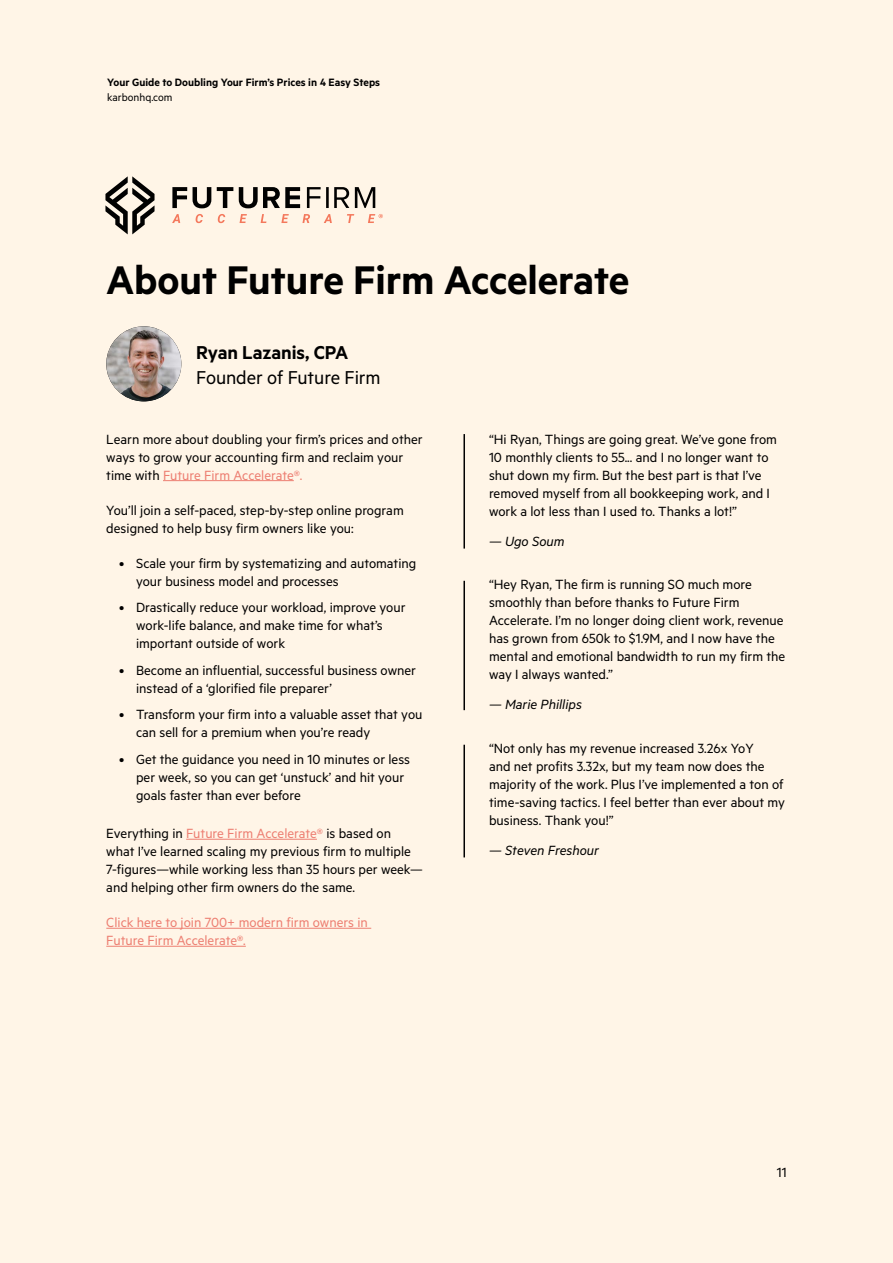
<style>
.page{position:relative;width:893px;height:1263px;background:#fff5e7}
.page>*{position:absolute;margin:0;border:0;box-sizing:border-box;transform-origin:0 0}
.t1{font:600 45px "Metric";letter-spacing:-.005em;color:#000}
.t2{font:21px "Metric";letter-spacing:-.005em;color:#000}
.t3{font:600 21px "Metric";letter-spacing:-.005em;color:#000}
.t4{font:15px/18px "Metric";color:#000}
.t5{font:15px/18px "Metric";color:#ed7f72}
.t6{font:italic 15px "Metric";color:#000}
.t7{font:600 12px "Metric";color:#000}
.t8{font:12px "Metric";color:#000}
.s1{color:#ed7f72}
</style>
<div class="page">
<hr style="left:163px;top:480px;width:131px;height:1px;background:#ed7f72">
<hr style="left:186px;top:839px;width:131px;height:1px;background:#ed7f72">
<hr style="left:106px;top:928px;width:265px;height:1px;background:#ed7f72">
<hr style="left:106px;top:946px;width:140px;height:1px;background:#ed7f72">
<hr style="left:463px;top:434px;width:2px;height:115px;background:#000">
<hr style="left:463px;top:581px;width:2px;height:129px;background:#000">
<hr style="left:463px;top:745px;width:2px;height:112px;background:#000">
<img style="left:106px;top:326px;width:75px;height:75px;border-radius:38px">
<svg style="left:105px;top:176px;width:50px;height:58px"></svg>
<svg style="left:172px;top:187px;width:203px;height:21px"></svg>
<svg style="left:172px;top:214px;width:211px;height:9px"></svg>
<p class="t7" style="left:107px;top:75px;width:274px">Your Guide to Doubling Your Firm’s Prices in 4 Easy Steps</p>
<p class="t8" style="left:107px;top:90px;width:67px">karbonhq.com</p>
<h1 class="t1" style="left:106px;top:253px;width:525px">About Future Firm Accelerate</h1>
<h2 class="t3" style="left:196px;top:340px;width:154px">Ryan Lazanis, CPA</h2>
<h2 class="t2" style="left:196px;top:366px;width:186px">Founder of Future Firm</h2>
<p class="t4" style="left:106px;top:429px;width:318px">Learn more about doubling your firm’s prices and other ways to grow your accounting firm and reclaim your time with <span class="s1">Future Firm Accelerate®.</span></p>
<p class="t4" style="left:106px;top:500px;width:299px">You’ll join a self-paced, step-by-step online program designed to help busy firm owners like you:</p>
<p class="t4" style="left:136px;top:553px;width:282px;text-indent:-17px">• Scale your firm by systematizing and automating your business model and processes</p>
<p class="t4" style="left:136px;top:598px;width:271px;text-indent:-17px">• Drastically reduce your workload, improve your work-life balance, and make time for what’s important outside of work</p>
<p class="t4" style="left:136px;top:660px;width:281px;text-indent:-17px">• Become an influential, successful business owner instead of a ‘glorified file preparer’</p>
<p class="t4" style="left:136px;top:705px;width:288px;text-indent:-17px">• Transform your firm into a valuable asset that you can sell for a premium when you’re ready</p>
<p class="t4" style="left:136px;top:749px;width:276px;text-indent:-17px">• Get the guidance you need in 10 minutes or less per week, so you can get ‘unstuck’ and hit your goals faster than ever before</p>
<p class="t4" style="left:106px;top:824px;width:318px">Everything in <span class="s1">Future Firm Accelerate®</span> is based on what I’ve learned scaling my previous firm to multiple 7-figures—while working less than 35 hours per week— and helping other firm owners do the same.</p>
<p class="t5" style="left:106px;top:913px;width:263px">Click here to join 700+ modern firm owners in<br>Future Firm Accelerate®.</p>
<p class="t4" style="left:489px;top:429px;width:289px">“Hi Ryan, Things are going great. We’ve gone from 10 monthly clients to 55... and I no longer want to shut down my firm. But the best part is that I’ve removed myself from all bookkeeping work, and I work a lot less than I used to. Thanks a lot!”</p>
<p class="t6" style="left:489px;top:532px;width:77px">— Ugo Soum</p>
<p class="t4" style="left:489px;top:575px;width:298px">“Hey Ryan, The firm is running SO much more smoothly than before thanks to Future Firm Accelerate. I’m no longer doing client work, revenue has grown from 650k to $1.9M, and I now have the mental and emotional bandwidth to run my firm the way I always wanted.”</p>
<p class="t6" style="left:489px;top:696px;width:95px">— Marie Phillips</p>
<p class="t4" style="left:489px;top:738px;width:297px">“Not only has my revenue increased 3.26x YoY<br>and net profits 3.32x, but my team now does the majority of the work. Plus I’ve implemented a ton of time-saving tactics. I feel better than ever about my business. Thank you!”</p>
<p class="t6" style="left:489px;top:841px;width:112px">— Steven Freshour</p>
<p class="t4" style="left:777px;top:1162px;width:11px">11</p>
</div>
